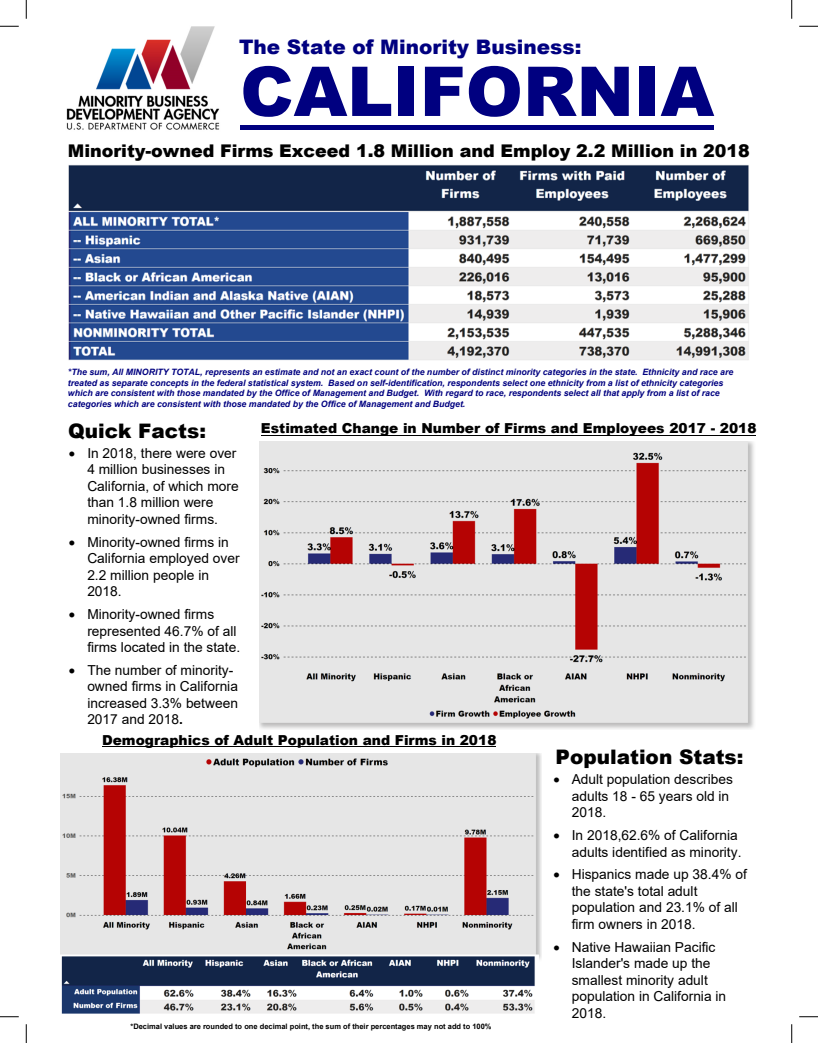
<style>
.page{position:relative;width:818px;height:1043px;background:#fff}
.page>*{position:absolute;margin:0;border:0;box-sizing:border-box;transform-origin:0 0}
.t1{font:900 68.75px "Arial";color:#000080}
.t2{font:900 20px "Arial";color:#000080}
.t3{font:900 20px "Arial";color:#000}
.t4{font:900 17.5px "Arial";color:#000}
.t5{font:13.75px/16.5px "Arial";color:#000}
.t6{font:900 13.75px "Arial";color:#000}
.t7{font:italic 700 8.75px/10.5px "Arial";color:#000080}
.t8{font:700 7.5px "Arial";color:#000}
.s1{font-size:22.5px;color:#fff}
.s2{font-style:inherit}
.s3{font-weight:700}
</style>
<div class="page">
<svg style="left:0;top:25px;width:19px;height:2px"></svg>
<svg style="left:799px;top:25px;width:19px;height:2px"></svg>
<svg style="left:0;top:1016px;width:19px;height:1px"></svg>
<svg style="left:799px;top:1016px;width:19px;height:1px"></svg>
<svg style="left:25px;top:0;width:2px;height:19px"></svg>
<svg style="left:25px;top:1024px;width:2px;height:18px"></svg>
<svg style="left:791px;top:0;width:1px;height:19px"></svg>
<svg style="left:791px;top:1024px;width:1px;height:18px"></svg>
<img style="left:66px;top:26px;width:154px;height:104px">
<div style="left:240px;top:125px;width:473px;height:5px;background:#000080"></div>
<hr style="left:103px;top:746px;width:393px;height:1px;background:#000">
<hr style="left:261px;top:435px;width:495px;height:1px;background:#000">
<img style="left:68px;top:165px;width:681px;height:196px">
<img style="left:260px;top:441px;width:494px;height:288px">
<img style="left:61px;top:753px;width:480px;height:261px">
<h2 class="t2" style="left:239px;top:32px;width:351px">The State of Minority Business:<span class="s1">:</span></h2>
<h1 class="t1" style="left:240px;top:41px;width:475px">CALIFORNIA</h1>
<p class="t4" style="left:68px;top:138px;width:683px">Minority-owned Firms Exceed 1.8 Million and Employ 2.2 Million in 2018</p>
<p class="t7" style="left:68px;top:367px;width:667px">*<span class="s2">The sum, All MINORITY TOTAL, represents an estimate and not an exact count of the number of distinct minority categories in the state.</span> Ethnicity and race are treated as separate concepts in the federal statistical system. Based on self-identification, respondents select one ethnicity from a list of ethnicity categories which are consistent with those mandated by the Office of Management and Budget. With regard to race, respondents select all that apply from a list of race categories which are consistent with those mandated by the Office of Management and Budget<span class="s2">.</span></p>
<h2 class="t3" style="left:68px;top:416px;width:139px">Quick Facts:</h2>
<p class="t6" style="left:261px;top:418px;width:497px">Estimated Change in Number of Firms and Employees 2017 - 2018</p>
<p class="t5" style="left:87px;top:445px;width:153px;text-indent:-18px">• In 2018, there were over<br>4 million businesses in<br>California, of which more than 1.8 million were minority-owned firms.</p>
<p class="t5" style="left:87px;top:533px;width:154px;text-indent:-18px">• Minority-owned firms in<br>California employed over<br>2.2 million people in<br>2018<span class="s2">.</span></p>
<p class="t5" style="left:87px;top:606px;width:154px;text-indent:-18px">• Minority-owned firms represented 46.7% of all firms located in the state.</p>
<p class="t5" style="left:87px;top:661px;width:152px;text-indent:-18px">• The number of minority&shy;owned firms in California increased 3.3% between<br>2017 and 2018<span class="s3">.</span></p>
<p class="t6" style="left:102px;top:729px;width:396px">Demographics of Adult Population and Firms in 2018</p>
<p class="t8" style="left:130px;top:1020px;width:362px">*Decimal values are rounded to one decimal point, the sum of their percentages may not add to 100%</p>
<h2 class="t3" style="left:555px;top:742px;width:189px">Population Stats:</h2>
<p class="t5" style="left:571px;top:771px;width:163px;text-indent:-18px">• Adult population describes adults 18 - 65 years old in<br>2018.</p>
<p class="t5" style="left:553px;top:827px;width:189px;text-align:right">• In 2018,62.6% of California adults identified as minority.</p>
<p class="t5" style="left:571px;top:866px;width:177px;text-indent:-18px">• Hispanics made up 38.4% of the state's total adult population and 23.1% of all firm owners in 2018.</p>
<p class="t5" style="left:571px;top:938px;width:156px;text-indent:-18px">• Native Hawaiian Pacific<br>Islander's made up the smallest minority adult population in California in<br>2018.</p>
</div>
